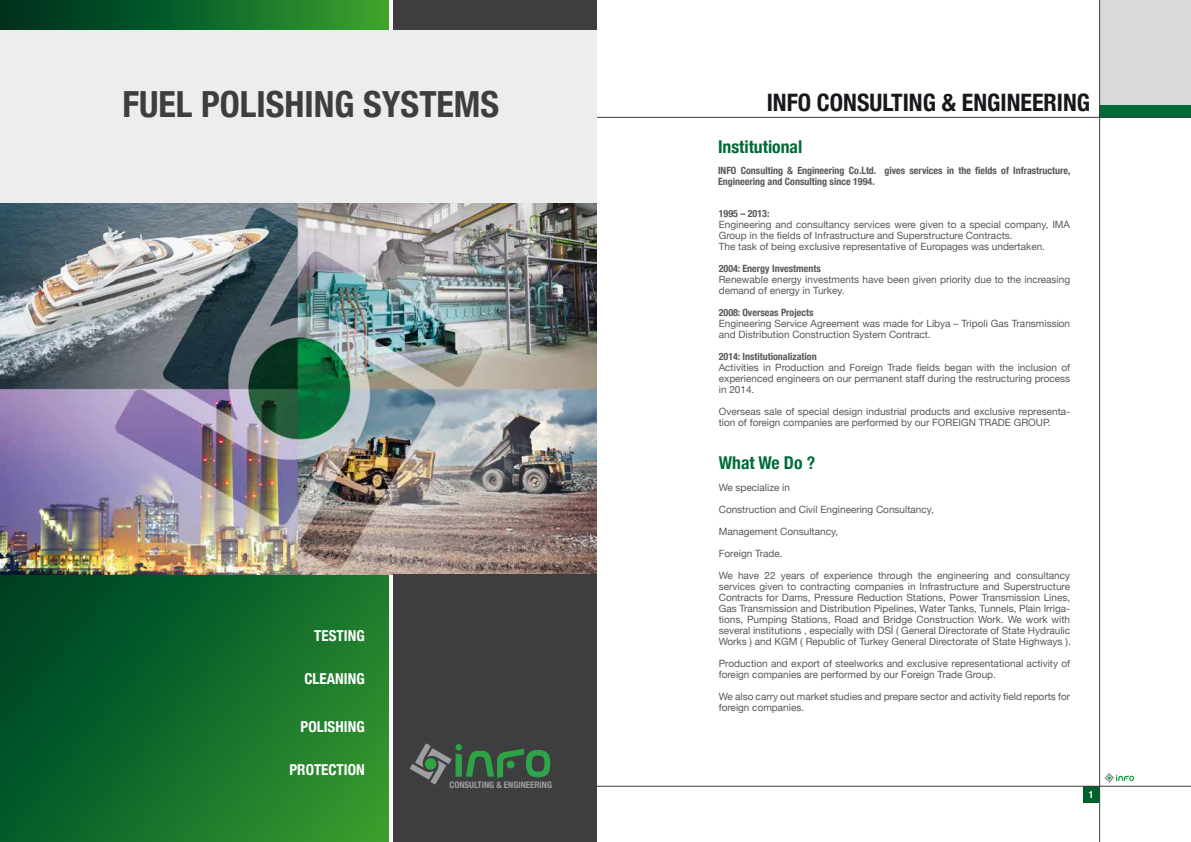
<style>
.page{position:relative;width:1191px;height:842px;background:#fff}
.page>*{position:absolute;margin:0;border:0;box-sizing:border-box;transform-origin:0 0}
.t1{font:700 condensed 36px "Helvetica Neue";color:#3e3d40}
.t2{font:700 condensed 24px "Helvetica Neue";color:#1a171c}
.t3{font:700 condensed 17.7px "Helvetica Neue";color:#006a38}
.t4{font:700 condensed 15px "Helvetica Neue";color:#fff}
.t5{font:10px/11px "Helvetica Neue";color:#58585a}
.t6{font:700 condensed 10px/11px "Helvetica Neue";color:#58585a}
.t7{font:700 condensed 10px "Helvetica Neue";color:#fff}
.t8{font:700 condensed 9px "Helvetica Neue";color:#9c9e9f}
</style>
<div class="page">
<svg style="left:0;top:574px;width:389px;height:268px;background:#126b2a"></svg>
<img style="left:1px;top:203px;width:595px;height:372px">
<div style="left:393px;top:0;width:203px;height:30px;background:#3e3d40"></div>
<div style="left:393px;top:575px;width:203px;height:267px;background:#3e3d40"></div>
<svg style="left:410px;top:743px;width:140px;height:41px"></svg>
<div style="left:0;top:0;width:389px;height:30px;background:linear-gradient(to right,#002b20,#36a130)"></div>
<div style="left:1083px;top:786px;width:16px;height:17px;background:#00632e"></div>
<svg style="left:1104px;top:773px;width:29px;height:10px"></svg>
<div style="left:1099px;top:0;width:91px;height:105px;background:#d9dadb"></div>
<div style="left:1099px;top:105px;width:91px;height:12px;background:#006a38"></div>
<hr style="left:586px;top:117px;width:605px;height:1px;background:#3e3d40">
<hr style="left:1099px;top:0;width:1px;height:842px;background:#3e3d40">
<hr style="left:586px;top:786px;width:605px;height:1px;background:#3e3d40">
<div style="left:0;top:30px;width:596px;height:173px;background:#eceded"></div>
<h1 class="t1" style="left:122px;top:75px;width:378px">FUEL POLISHING SYSTEMS</h1>
<h2 class="t2" style="left:767px;top:83px;width:325px">INFO CONSULTING &amp; ENGINEERING</h2>
<h3 class="t4" style="left:314px;top:623px;width:52px">TESTING</h3>
<h3 class="t4" style="left:304px;top:666px;width:62px">CLEANING</h3>
<h3 class="t4" style="left:301px;top:714px;width:66px">POLISHING</h3>
<h3 class="t4" style="left:289px;top:757px;width:77px">PROTECTION</h3>
<p class="t8" style="left:449px;top:777px;width:104px">CONSULTING &amp; ENGINEERING</p>
<h3 class="t3" style="left:718px;top:132px;width:86px">Institutional</h3>
<p class="t6" style="left:718px;top:165px;width:354px">INFO Consulting &amp; Engineering Co.Ltd. gives services in the fields of Infrastructure,<br>Engineering and Consulting since 1994.</p>
<p class="t6" style="left:719px;top:207px;width:52px">1995 – 2013:</p>
<p class="t5" style="left:719px;top:219px;width:353px">Engineering and consultancy services were given to a special company, IMA<br>Group in the fields of Infrastructure and Superstructure Contracts.<br>The task of being exclusive representative of Europages was undertaken.</p>
<p class="t6" style="left:719px;top:262px;width:104px">2004: Energy Investments</p>
<p class="t5" style="left:719px;top:274px;width:353px">Renewable energy investments have been given priority due to the increasing demand of energy in Turkey.</p>
<p class="t6" style="left:719px;top:306px;width:96px">2008: Overseas Projects</p>
<p class="t5" style="left:719px;top:318px;width:353px">Engineering Service Agreement was made for Libya – Tripoli Gas Transmission and Distribution Construction System Contract.</p>
<p class="t6" style="left:719px;top:350px;width:99px">2014: Institutionalization</p>
<p class="t5" style="left:719px;top:362px;width:353px;text-align:justify">Activities in Production and Foreign Trade fields began with the inclusion of experienced engineers on our permanent staff during the restructuring process in 2014.</p>
<p class="t5" style="left:719px;top:406px;width:353px">Overseas sale of special design industrial products and exclusive representa&shy;tion of foreign companies are performed by our FOREIGN TRADE GROUP.</p>
<h3 class="t3" style="left:719px;top:448px;width:98px">What We Do ?</h3>
<p class="t5" style="left:719px;top:483px;width:73px">We specialize in</p>
<p class="t5" style="left:719px;top:505px;width:217px">Construction and Civil Engineering Consultancy,</p>
<p class="t5" style="left:719px;top:527px;width:121px">Management Consultancy,</p>
<p class="t5" style="left:719px;top:549px;width:65px">Foreign Trade.</p>
<p class="t5" style="left:719px;top:571px;width:353px;text-align:justify">We have 22 years of experience through the engineering and consultancy services given to contracting companies in Infrastructure and Superstructure Contracts for Dams, Pressure Reduction Stations, Power Transmission Lines, Gas Transmission and Distribution Pipelines, Water Tanks, Tunnels, Plain Irriga&shy;tions, Pumping Stations, Road and Bridge Construction Work. We work with several institutions , especially with DSİ ( General Directorate of State Hydraulic Works ) and KGM ( Republic of Turkey General Directorate of State Highways ).</p>
<p class="t5" style="left:719px;top:659px;width:353px">Production and export of steelworks and exclusive representational activity of foreign companies are performed by our Foreign Trade Group.</p>
<p class="t5" style="left:719px;top:692px;width:353px">We also carry out market studies and prepare sector and activity field reports for foreign companies.</p>
<p class="t7" style="left:1089px;top:786px;width:6px">1</p>
</div>
